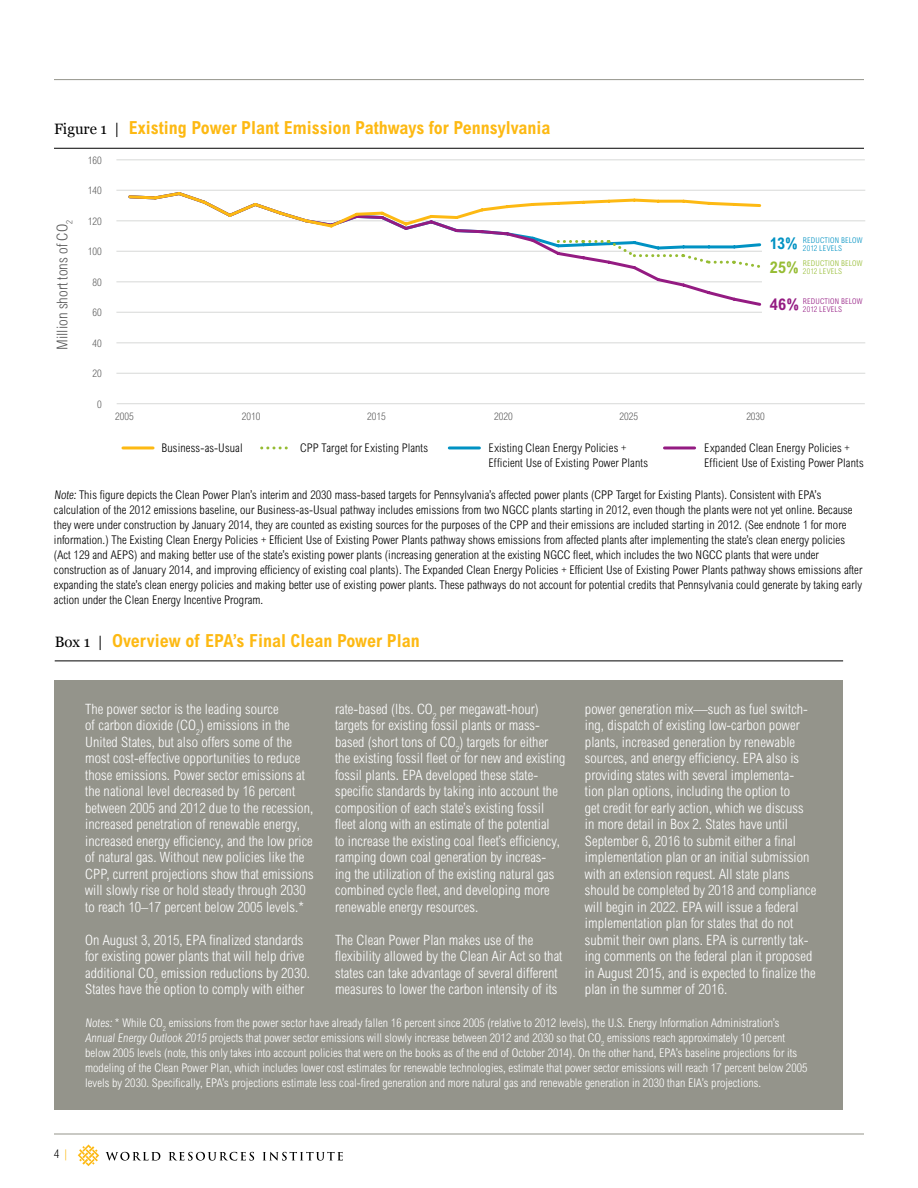
<style>
.page{position:relative;width:918px;height:1188px;background:#fff}
.page>*{position:absolute;margin:0;border:0;box-sizing:border-box;transform-origin:0 0}
.t1{font:700 condensed 18px "Arial MT Std";color:#fdb913}
.t2{font:300 condensed 15px "Arial MT Std";color:#5a5a5a}
.t3{font:300 condensed 14.25px/16.5px "Arial MT Std";letter-spacing:.005em;color:#fff}
.t4{font:300 condensed 12px/15px "Arial MT Std";letter-spacing:.005em;color:#000}
.t5{font:300 condensed 12px/15px "Arial MT Std";letter-spacing:.005em;color:#fff}
.t6{font:300 condensed 10.5px "Arial MT Std";color:#5a5a5a}
.t7{font:300 condensed 7.95px/7.9px "Arial MT Std";letter-spacing:.02em;color:#96bc33}
.t8{font:300 condensed 7.95px/7.9px "Arial MT Std";letter-spacing:.02em;color:#941b82}
.t9{font:300 condensed 7.95px/7.9px "Arial MT Std";letter-spacing:.02em;color:#0092c3}
.s1{font-family:"Georgia";font-weight:400;font-stretch:normal;font-size:15px;color:#000}
.s2{font-weight:700;font-size:16.05px}
.s3{color:#fdb913}
</style>
<div class="page">
<hr style="left:54px;top:1134px;width:810px;height:1px;background:#94948b">
<svg style="left:78px;top:1144px;width:21px;height:22px"></svg>
<svg style="left:106px;top:1152px;width:54px;height:9px"></svg>
<svg style="left:169px;top:1152px;width:85px;height:9px"></svg>
<svg style="left:263px;top:1152px;width:80px;height:9px"></svg>
<hr style="left:54px;top:79px;width:810px;height:1px;background:#94948b">
<hr style="left:55px;top:661px;width:788px;height:1px;background:#000">
<div style="left:55px;top:681px;width:788px;height:429px;background:#94948b"></div>
<hr style="left:54px;top:148px;width:810px;height:1px;background:#000">
<hr style="left:664px;top:446px;width:31px;height:3px;background:#941b82">
<hr style="left:449px;top:446px;width:30px;height:3px;background:#0092c3">
<svg style="left:262px;top:446px;width:26px;height:3px"></svg>
<hr style="left:123px;top:446px;width:30px;height:3px;background:#fdb913">
<hr style="left:116px;top:373px;width:749px;height:1px;background:#e0e1e0">
<hr style="left:116px;top:342px;width:749px;height:1px;background:#e0e1e0">
<hr style="left:116px;top:312px;width:646px;height:1px;background:#e0e1e0">
<hr style="left:116px;top:281px;width:646px;height:1px;background:#e0e1e0">
<hr style="left:116px;top:251px;width:646px;height:1px;background:#e0e1e0">
<hr style="left:116px;top:220px;width:749px;height:1px;background:#e0e1e0">
<hr style="left:116px;top:190px;width:749px;height:1px;background:#e0e1e0">
<hr style="left:116px;top:159px;width:749px;height:1px;background:#e0e1e0">
<hr style="left:117px;top:403px;width:748px;height:1px;background:#e0e1e0">
<svg style="left:127px;top:270px;width:635px;height:36px"></svg>
<svg style="left:127px;top:192px;width:636px;height:78px"></svg>
<p class="t1" style="left:54px;top:118px;width:498px"><span class="s1">Figure 1 |</span> Existing Power Plant Emission Pathways for Pennsylvania</p>
<p class="t6" style="left:88px;top:154px;width:15px">160</p>
<p class="t2" style="left:54px;top:350px;width:131px;rotate:-90deg">Million short tons of CO<sub>2</sub></p>
<p class="t6" style="left:88px;top:185px;width:15px">140</p>
<p class="t6" style="left:88px;top:215px;width:15px">120</p>
<p class="t6" style="left:88px;top:246px;width:15px">100</p>
<p class="t6" style="left:93px;top:276px;width:11px">80</p>
<p class="t6" style="left:93px;top:307px;width:11px">60</p>
<p class="t6" style="left:93px;top:337px;width:11px">40</p>
<p class="t6" style="left:93px;top:368px;width:11px">20</p>
<p class="t6" style="left:97px;top:398px;width:6px">0</p>
<p class="t9" style="left:803px;top:237px;width:61px;text-indent:-33px"><span class="s2">13%</span> REDUCTION BELOW<br>2012 LEVELS</p>
<p class="t7" style="left:803px;top:259px;width:61px;text-indent:-33px"><span class="s2">25%</span> REDUCTION BELOW<br>2012 LEVELS</p>
<p class="t8" style="left:803px;top:297px;width:61px;text-indent:-33px"><span class="s2">46%</span> REDUCTION BELOW<br>2012 LEVELS</p>
<p class="t6" style="left:115px;top:410px;width:20px">2005</p>
<p class="t6" style="left:242px;top:410px;width:20px">2010</p>
<p class="t6" style="left:367px;top:410px;width:20px">2015</p>
<p class="t6" style="left:494px;top:410px;width:20px">2020</p>
<p class="t6" style="left:620px;top:410px;width:20px">2025</p>
<p class="t6" style="left:746px;top:410px;width:20px">2030</p>
<p class="t4" style="left:162px;top:441px;width:83px">Business-as-Usual</p>
<p class="t4" style="left:300px;top:441px;width:129px">CPP Target for Existing Plants</p>
<p class="t4" style="left:489px;top:441px;width:161px;line-height:14.4px">Existing Clean Energy Policies +<br>Efficient Use of Existing Power Plants</p>
<p class="t4" style="left:704px;top:441px;width:161px;line-height:14.4px">Expanded Clean Energy Policies +<br>Efficient Use of Existing Power Plants</p>
<p class="t4" style="left:54px;top:487px;width:810px">Note: This figure depicts the Clean Power Plan’s interim and 2030 mass-based targets for Pennsylvania’s affected power plants (CPP Target for Existing Plants). Consistent with EPA’s calculation of the 2012 emissions baseline, our Business-as-Usual pathway includes emissions from two NGCC plants starting in 2012, even though the plants were not yet online. Because they were under construction by January 2014, they are counted as existing sources for the purposes of the CPP and their emissions are included starting in 2012. (See endnote 1 for more information.) The Existing Clean Energy Policies + Efficient Use of Existing Power Plants pathway shows emissions from affected plants after implementing the state’s clean energy policies (Act 129 and AEPS) and making better use of the state’s existing power plants (increasing generation at the existing NGCC fleet, which includes the two NGCC plants that were under construction as of January 2014, and improving efficiency of existing coal plants). The Expanded Clean Energy Policies + Efficient Use of Existing Power Plants pathway shows emissions after expanding the state’s clean energy policies and making better use of existing power plants. These pathways do not account for potential credits that Pennsylvania could generate by taking early action under the Clean Energy Incentive Program.</p>
<p class="t1" style="left:55px;top:630px;width:367px"><span class="s1">Box 1 |</span> Overview of EPA’s Final Clean Power Plan</p>
<p class="t3" style="left:85px;top:700px;width:230px">The power sector is the leading source<br>of carbon dioxide (CO<sub>2</sub>) emissions in the United States, but also offers some of the most cost-effective opportunities to reduce those emissions. Power sector emissions at the national level decreased by 16 percent between 2005 and 2012 due to the recession, increased penetration of renewable energy, increased energy efficiency, and the low price of natural gas. Without new policies like the CPP, current projections show that emissions will slowly rise or hold steady through 2030 to reach 10–17 percent below 2005 levels.*</p>
<p class="t3" style="left:85px;top:932px;width:226px">On August 3, 2015, EPA finalized standards for existing power plants that will help drive additional CO<sub>2</sub> emission reductions by 2030.<br>States have the option to comply with either</p>
<p class="t3" style="left:335px;top:700px;width:232px">rate-based (lbs. CO<sub>2</sub> per megawatt-hour) targets for existing fossil plants or mass&shy;based (short tons of CO<sub>2</sub>) targets for either the existing fossil fleet or for new and existing fossil plants. EPA developed these state&shy;specific standards by taking into account the composition of each state’s existing fossil fleet along with an estimate of the potential<br>to increase the existing coal fleet’s efficiency, ramping down coal generation by increas&shy;ing the utilization of the existing natural gas combined cycle fleet, and developing more renewable energy resources.</p>
<p class="t3" style="left:335px;top:932px;width:229px">The Clean Power Plan makes use of the flexibility allowed by the Clean Air Act so that states can take advantage of several different measures to lower the carbon intensity of its</p>
<p class="t3" style="left:585px;top:701px;width:233px">power generation mix—such as fuel switch&shy;ing, dispatch of existing low-carbon power plants, increased generation by renewable sources, and energy efficiency. EPA also is providing states with several implementa&shy;tion plan options, including the option to<br>get credit for early action, which we discuss in more detail in Box 2. States have until September 6, 2016 to submit either a final implementation plan or an initial submission with an extension request. All state plans should be completed by 2018 and compliance will begin in 2022. EPA will issue a federal implementation plan for states that do not submit their own plans. EPA is currently tak&shy;ing comments on the federal plan it proposed in August 2015, and is expected to finalize the plan in the summer of 2016.</p>
<p class="t5" style="left:85px;top:1015px;width:724px">Notes: * While CO<sub>2</sub> emissions from the power sector have already fallen 16 percent since 2005 (relative to 2012 levels), the U.S. Energy Information Administration’s Annual Energy Outlook 2015 projects that power sector emissions will slowly increase between 2012 and 2030 so that CO<sub>2</sub> emissions reach approximately 10 percent below 2005 levels (note, this only takes into account policies that were on the books as of the end of October 2014). On the other hand, EPA’s baseline projections for its modeling of the Clean Power Plan, which includes lower cost estimates for renewable technologies, estimate that power sector emissions will reach 17 percent below 2005 levels by 2030. Specifically, EPA’s projections estimate less coal-fired generation and more natural gas and renewable generation in 2030 than EIA’s projections.</p>
<p class="t4" style="left:54px;top:1146px;width:15px">4 <span class="s3">|</span></p>
</div>
